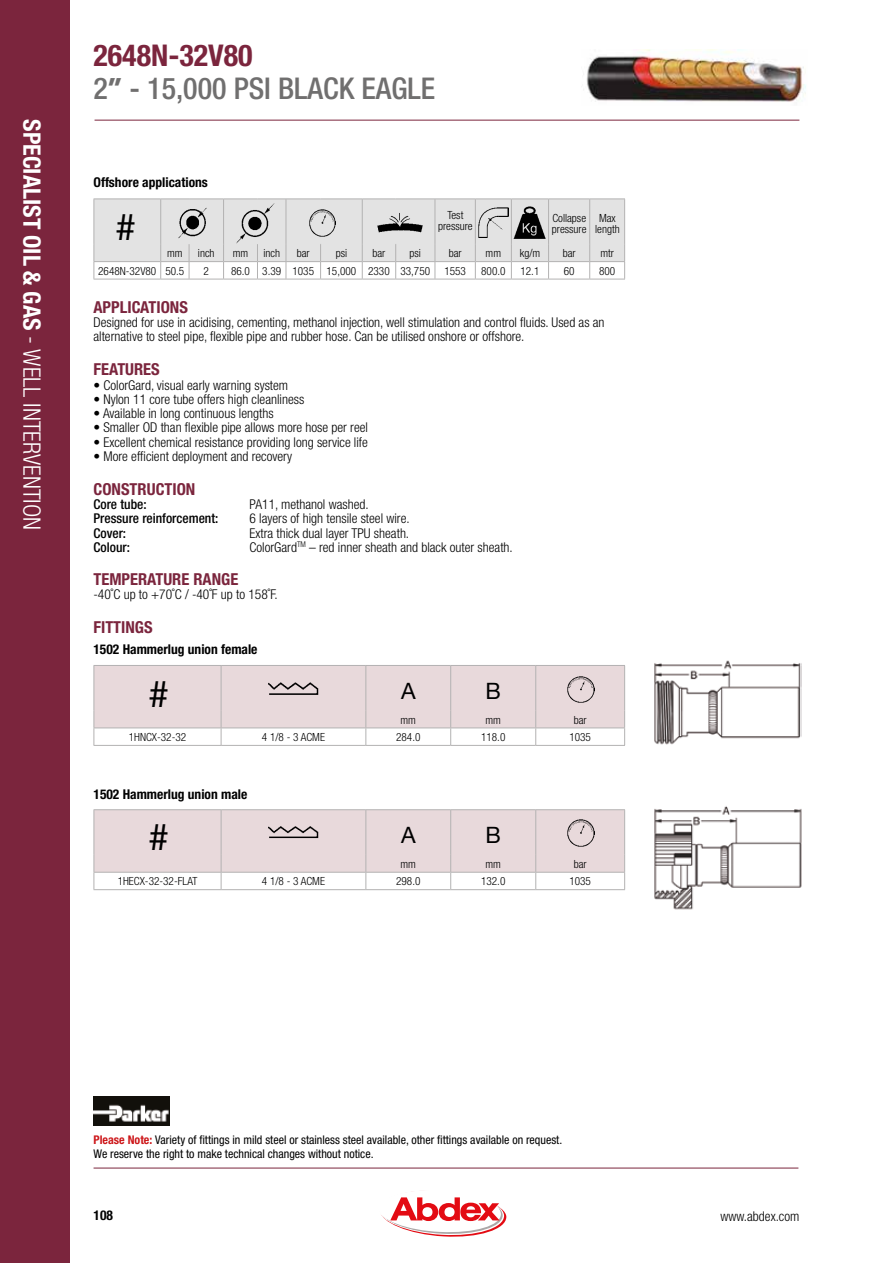
<style>
.page{position:relative;width:893px;height:1263px;background:#fff}
.page>*{position:absolute;margin:0;border:0;box-sizing:border-box;transform-origin:0 0}
.t1{font:36.6px "Helvetica Neue";color:#000}
.t2{font:500 condensed 30px/33px "Helvetica Neue";color:#706f6f}
.t3{font:700 condensed 24px "Helvetica Neue";color:#fff}
.t4{font:22.5px "Helvetica Neue";color:#000}
.t5{font:700 condensed 16.5px "Helvetica Neue";color:#7b253d}
.t6{font:300 condensed 13.5px/14.2px "Helvetica Neue";color:#000}
.t7{font:700 condensed 13.5px "Helvetica Neue";color:#000}
.t8{font:500 condensed 13.5px "Helvetica Neue";color:#000}
.t9{font:condensed 12px/14.2px "Helvetica Neue";color:#000}
.t10{font:300 condensed 11.25px/10.5px "Helvetica Neue";color:#000;text-align:center}
.s1{font-weight:300}
.s2{font-weight:700;color:#7b253d}
.s3{font-family:"Frutiger";font-weight:700;font-stretch:normal}
.s4{font-weight:700;color:#cd171a}
</style>
<div class="page">
<div style="left:0;top:0;width:70px;height:1263px;background:#7b253d"></div>
<hr style="left:95px;top:120px;width:704px;height:1px;background:#7b253d">
<hr style="left:94px;top:1168px;width:704px;height:1px;background:#7b253d">
<svg style="left:381px;top:1191px;width:125px;height:46px"></svg>
<img style="left:654px;top:660px;width:147px;height:85px">
<hr style="left:94px;top:745px;width:127px;height:1px;background:#b3b2b2">
<hr style="left:221px;top:745px;width:145px;height:1px;background:#b3b2b2">
<hr style="left:366px;top:745px;width:85px;height:1px;background:#b3b2b2">
<hr style="left:451px;top:745px;width:85px;height:1px;background:#b3b2b2">
<hr style="left:536px;top:745px;width:89px;height:1px;background:#b3b2b2">
<svg style="left:94px;top:665px;width:531px;height:80px"></svg>
<img style="left:265px;top:680px;width:57px;height:17px">
<img style="left:568px;top:676px;width:26px;height:27px">
<img style="left:654px;top:806px;width:148px;height:104px">
<hr style="left:94px;top:889px;width:127px;height:1px;background:#b3b2b2">
<hr style="left:221px;top:889px;width:145px;height:1px;background:#b3b2b2">
<hr style="left:366px;top:889px;width:85px;height:1px;background:#b3b2b2">
<hr style="left:451px;top:889px;width:85px;height:1px;background:#b3b2b2">
<hr style="left:536px;top:889px;width:89px;height:1px;background:#b3b2b2">
<hr style="left:94px;top:809px;width:127px;height:1px;background:#b3b2b2">
<hr style="left:221px;top:809px;width:145px;height:1px;background:#b3b2b2">
<hr style="left:366px;top:809px;width:85px;height:1px;background:#b3b2b2">
<hr style="left:451px;top:809px;width:85px;height:1px;background:#b3b2b2">
<hr style="left:536px;top:809px;width:89px;height:1px;background:#b3b2b2">
<svg style="left:94px;top:810px;width:531px;height:79px"></svg>
<img style="left:265px;top:823px;width:58px;height:18px">
<img style="left:568px;top:819px;width:26px;height:27px">
<img style="left:586px;top:50px;width:220px;height:52px">
<svg style="left:94px;top:199px;width:531px;height:81px"></svg>
<hr style="left:286px;top:279px;width:35px;height:1px;background:#b3b2b2">
<hr style="left:321px;top:279px;width:41px;height:1px;background:#b3b2b2">
<hr style="left:362px;top:279px;width:34px;height:1px;background:#b3b2b2">
<hr style="left:396px;top:279px;width:39px;height:1px;background:#b3b2b2">
<hr style="left:435px;top:279px;width:40px;height:1px;background:#b3b2b2">
<hr style="left:475px;top:279px;width:36px;height:1px;background:#b3b2b2">
<hr style="left:511px;top:279px;width:38px;height:1px;background:#b3b2b2">
<hr style="left:549px;top:279px;width:41px;height:1px;background:#b3b2b2">
<hr style="left:590px;top:279px;width:35px;height:1px;background:#b3b2b2">
<img style="left:174px;top:204px;width:37px;height:38px">
<img style="left:232px;top:199px;width:47px;height:48px">
<img style="left:374px;top:210px;width:50px;height:25px">
<img style="left:478px;top:207px;width:31px;height:30px">
<img style="left:513px;top:206px;width:34px;height:34px">
<img style="left:309px;top:209px;width:27px;height:27px">
<img style="left:94px;top:1097px;width:76px;height:28px">
<h3 class="t3" style="left:46px;top:119px;width:410px;rotate:90deg">SPECIALIST oil &amp; gas <span class="s1">- well intervention</span></h3>
<h2 class="t2" style="left:94px;top:38px;width:343px"><span class="s2">2648N-32V80<br></span>2<span class="s3">”</span> - 15,000 PSI BLACK EAGLE</h2>
<p class="t7" style="left:93px;top:174px;width:116px">Offshore applications</p>
<h1 class="t1" style="left:115px;top:201px;width:22px">#</h1>
<p class="t10" style="left:438px;top:210px;width:36px">Test pressure</p>
<p class="t10" style="left:552px;top:213px;width:36px;text-align:left">Collapse pressure</p>
<p class="t10" style="left:595px;top:213px;width:26px">Max length</p>
<p class="t10" style="left:167px;top:248px;width:17px">mm</p>
<p class="t10" style="left:198px;top:248px;width:18px">inch</p>
<p class="t10" style="left:233px;top:248px;width:17px">mm</p>
<p class="t10" style="left:263px;top:248px;width:18px">inch</p>
<p class="t10" style="left:297px;top:248px;width:14px">bar</p>
<p class="t10" style="left:336px;top:248px;width:13px">psi</p>
<p class="t10" style="left:373px;top:248px;width:14px">bar</p>
<p class="t10" style="left:410px;top:248px;width:13px">psi</p>
<p class="t10" style="left:449px;top:248px;width:14px">bar</p>
<p class="t10" style="left:486px;top:248px;width:17px">mm</p>
<p class="t10" style="left:520px;top:248px;width:22px">kg/m</p>
<p class="t10" style="left:563px;top:248px;width:14px">bar</p>
<p class="t10" style="left:600px;top:248px;width:15px">mtr</p>
<p class="t10" style="left:98px;top:265px;width:88px">2648N-32V80 50.5</p>
<p class="t10" style="left:204px;top:265px;width:7px">2</p>
<p class="t10" style="left:231px;top:265px;width:201px">86.0 3.39 1035 15,000 2330 33,750</p>
<p class="t10" style="left:444px;top:265px;width:23px">1553</p>
<p class="t10" style="left:481px;top:265px;width:26px">800.0</p>
<p class="t10" style="left:520px;top:265px;width:20px">12.1</p>
<p class="t10" style="left:564px;top:265px;width:12px">60</p>
<p class="t10" style="left:599px;top:265px;width:18px">800</p>
<p class="t5" style="left:93px;top:297px;width:96px">APPLICATIONS</p>
<p class="t6" style="left:93px;top:315px;width:513px">Designed for use in acidising, cementing, methanol injection, well stimulation and control fluids. Used as an alternative to steel pipe, flexible pipe and rubber hose. Can be utilised onshore or offshore.</p>
<p class="t5" style="left:94px;top:359px;width:67px">Features</p>
<p class="t6" style="left:94px;top:378px;width:196px">• ColorGard, visual early warning system</p>
<p class="t6" style="left:94px;top:392px;width:212px">• Nylon 11 core tube offers high cleanliness</p>
<p class="t6" style="left:94px;top:406px;width:182px">• Available in long continuous lengths</p>
<p class="t6" style="left:94px;top:420px;width:276px">• Smaller OD than flexible pipe allows more hose per reel</p>
<p class="t6" style="left:94px;top:435px;width:276px">• Excellent chemical resistance providing long service life</p>
<p class="t6" style="left:94px;top:449px;width:200px">• More efficient deployment and recovery</p>
<p class="t5" style="left:94px;top:479px;width:103px">CONSTRUCTION</p>
<p class="t8" style="left:94px;top:496px;width:55px">Core tube:</p>
<p class="t6" style="left:250px;top:497px;width:121px">PA11, methanol washed.</p>
<p class="t8" style="left:94px;top:510px;width:126px">Pressure reinforcement:</p>
<p class="t6" style="left:250px;top:511px;width:162px">6 layers of high tensile steel wire.</p>
<p class="t8" style="left:94px;top:525px;width:34px">Cover:</p>
<p class="t6" style="left:250px;top:526px;width:161px">Extra thick dual layer TPU sheath.</p>
<p class="t8" style="left:94px;top:539px;width:38px">Colour:</p>
<p class="t6" style="left:250px;top:540px;width:265px">ColorGard<sup>TM</sup> – red inner sheath and black outer sheath.</p>
<p class="t5" style="left:93px;top:569px;width:146px">temperature range</p>
<p class="t6" style="left:93px;top:587px;width:186px">-40˚C up to +70˚C / -40˚F up to 158˚F.</p>
<p class="t5" style="left:93px;top:617px;width:61px">FITTINGS</p>
<p class="t7" style="left:94px;top:641px;width:166px">1502 Hammerlug union female</p>
<h1 class="t1" style="left:148px;top:667px;width:22px">#</h1>
<h3 class="t4" style="left:401px;top:674px;width:16px">A</h3>
<h3 class="t4" style="left:486px;top:674px;width:17px">B</h3>
<p class="t10" style="left:401px;top:714px;width:17px">mm</p>
<p class="t10" style="left:485px;top:714px;width:17px">mm</p>
<p class="t10" style="left:574px;top:714px;width:14px">bar</p>
<p class="t10" style="left:129px;top:732px;width:59px">1HNCX-32-32</p>
<p class="t10" style="left:262px;top:732px;width:65px">4 1/8 - 3 ACME</p>
<p class="t10" style="left:396px;top:732px;width:26px">284.0</p>
<p class="t10" style="left:481px;top:732px;width:26px">118.0</p>
<p class="t10" style="left:569px;top:732px;width:23px">1035</p>
<p class="t7" style="left:94px;top:786px;width:155px">1502 Hammerlug union male</p>
<h1 class="t1" style="left:148px;top:811px;width:22px">#</h1>
<h3 class="t4" style="left:401px;top:819px;width:16px">A</h3>
<h3 class="t4" style="left:486px;top:819px;width:17px">B</h3>
<p class="t10" style="left:401px;top:859px;width:17px">mm</p>
<p class="t10" style="left:486px;top:859px;width:17px">mm</p>
<p class="t10" style="left:574px;top:859px;width:14px">bar</p>
<p class="t10" style="left:118px;top:876px;width:81px">1HECX-32-32-FLAT</p>
<p class="t10" style="left:262px;top:876px;width:65px">4 1/8 - 3 ACME</p>
<p class="t10" style="left:396px;top:876px;width:26px">298.0</p>
<p class="t10" style="left:481px;top:876px;width:26px">132.0</p>
<p class="t10" style="left:569px;top:876px;width:23px">1035</p>
<p class="t9" style="left:94px;top:1132px;width:470px"><span class="s4">Please Note:</span> Variety of fittings in mild steel or stainless steel available, other fittings available on request.<br>We reserve the right to make technical changes without notice.</p>
<p class="t7" style="left:94px;top:1207px;width:21px">108</p>
<p class="t6" style="left:720px;top:1208px;width:81px">www.abdex.com</p>
</div>
